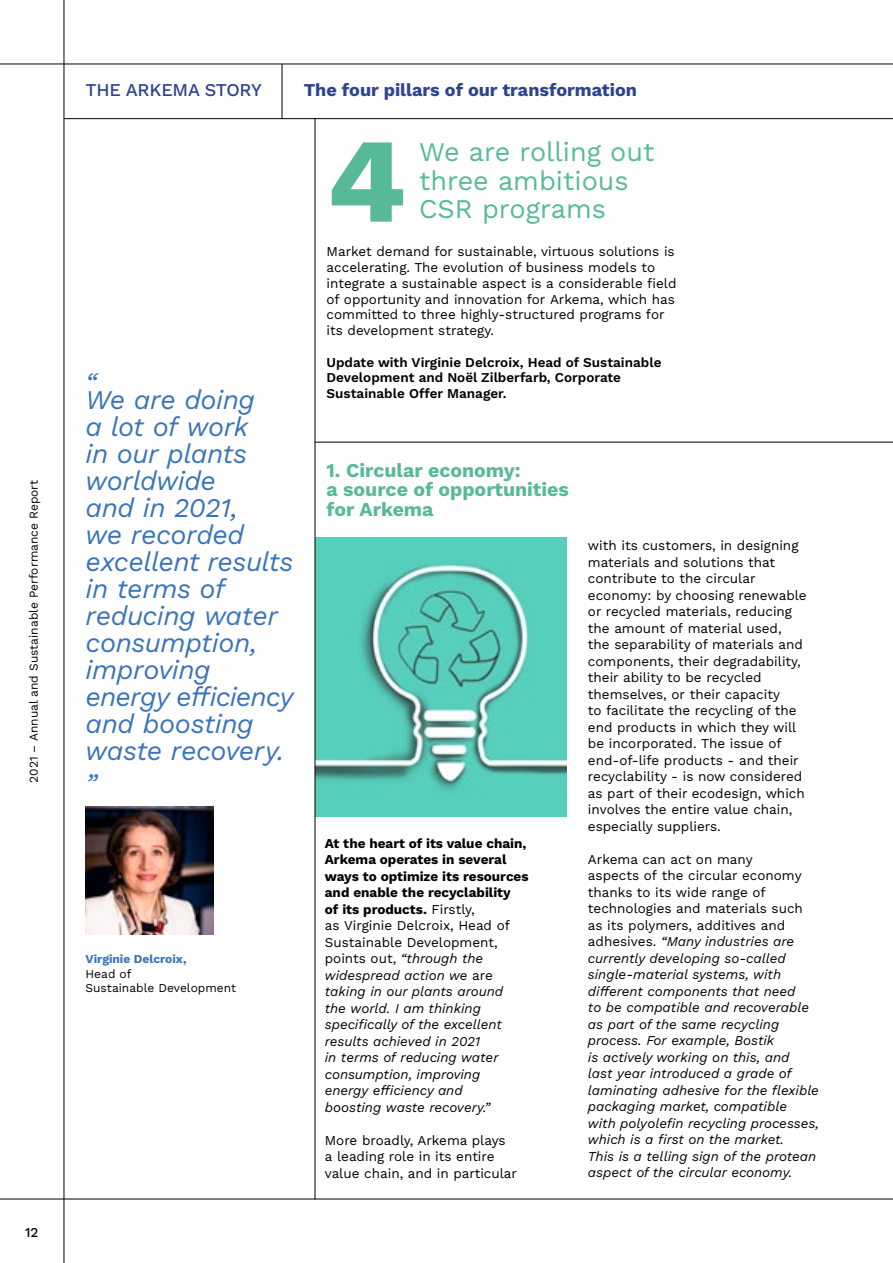
<style>
.page{position:relative;width:893px;height:1263px;background:#fff}
.page>*{position:absolute;margin:0;border:0;box-sizing:border-box;transform-origin:0 0}
.t1{font:800 120px "Work Sans";color:#58b998}
.t2{font:italic 27px/27px "Work Sans";letter-spacing:-.015em;color:#3974b9}
.t3{font:27px/28.5px "Work Sans";color:#58b998}
.t4{font:700 19.5px/19.5px "Work Sans";color:#58b998}
.t5{font:700 18px "Work Sans";color:#2d4390}
.t6{font:500 18px "Work Sans";letter-spacing:-.01em;color:#2d4390}
.t7{font:italic 13.5px/16.5px "Work Sans";color:#000}
.t8{font:13.5px/16.5px "Work Sans";color:#000}
.t9{font:600 13.5px/15.8px "Work Sans";color:#000}
.t10{font:500 13.5px "Work Sans";color:#000}
.t11{font:12px/14.2px "Work Sans";color:#000}
.t12{font:700 12px "Work Sans";color:#3974b9}
.s1{font-weight:700;font-style:normal}
.s2{font-style:normal}
</style>
<div class="page">
<img style="left:86px;top:807px;width:127px;height:127px">
<img style="left:316px;top:538px;width:251px;height:279px">
<hr style="left:64px;top:0;width:1px;height:1263px;background:#000">
<hr style="left:0;top:1198px;width:893px;height:1px;background:#000">
<hr style="left:0;top:64px;width:893px;height:1px;background:#000">
<hr style="left:315px;top:442px;width:578px;height:1px;background:#000">
<hr style="left:64px;top:118px;width:829px;height:1px;background:#000">
<hr style="left:282px;top:64px;width:1px;height:55px;background:#000">
<hr style="left:315px;top:118px;width:1px;height:1081px;background:#000">
<p class="t11" style="left:26px;top:783px;width:304px;rotate:-90deg">2021 – Annual and Sustainable Performance Report</p>
<p class="t10" style="left:25px;top:1222px;width:15px">12</p>
<h3 class="t6" style="left:85px;top:76px;width:178px">THE ARKEMA STORY</h3>
<h3 class="t5" style="left:304px;top:76px;width:335px">The four pillars of our transformation</h3>
<h2 class="t2" style="left:86px;top:367px;width:13px">“</h2>
<h2 class="t2" style="left:86px;top:385px;width:209px">We are doing<br>a lot of work<br>in our plants worldwide<br>and in 2021,<br>we recorded excellent results in terms of reducing water consumption, improving energy efficiency and boosting waste recovery.</h2>
<h2 class="t2" style="left:86px;top:769px;width:13px">”</h2>
<p class="t12" style="left:86px;top:950px;width:102px">Virginie Delcroix,</p>
<p class="t11" style="left:86px;top:966px;width:152px">Head of<br>Sustainable Development</p>
<h1 class="t1" style="left:327px;top:90px;width:81px">4</h1>
<h2 class="t3" style="left:419px;top:137px;width:237px">We are rolling out three ambitious<br>CSR programs</h2>
<p class="t8" style="left:327px;top:243px;width:351px;line-height:15.8px">Market demand for sustainable, virtuous solutions is accelerating. The evolution of business models to integrate a sustainable aspect is a considerable field of opportunity and innovation for Arkema, which has committed to three highly‑structured programs for its development strategy.</p>
<p class="t9" style="left:327px;top:354px;width:336px">Update with Virginie Delcroix, Head of Sustainable<br>Development and Noël Zilberfarb, Corporate<br>Sustainable Offer Manager.</p>
<h3 class="t4" style="left:327px;top:459px;width:244px">1. Circular economy:<br>a source of opportunities for Arkema</h3>
<p class="t7" style="left:325px;top:834px;width:205px"><span class="s1">At the heart of its value chain,<br>Arkema operates in several ways to optimize its resources and enable the recyclability<br>of its products.</span> <span class="s2">Firstly,<br>as Virginie Delcroix, Head of<br>Sustainable Development, points out,</span> “through the widespread action we <span class="s2">are </span>taking in our plants around<br>the world. I am thinking specifically of the excellent results achieved in 2021<br>in terms of reducing water consumption, improving<br>energy efficiency and<br>boosting waste recovery.”</p>
<p class="t8" style="left:325px;top:1131px;width:194px">More broadly, Arkema plays<br>a leading role in its entire value chain, and in particular</p>
<p class="t8" style="left:588px;top:537px;width:220px">with its customers, in designing materials and solutions that contribute to the circular economy: by choosing renewable or recycled materials, reducing the amount of material used, the separability of materials and components, their degradability, their ability to be recycled themselves, or their capacity<br>to facilitate the recycling of the end products in which they will be incorporated. The issue of end-of-life products - and their recyclability - is now considered as part of their ecodesign, which involves the entire value chain, especially suppliers.</p>
<p class="t7" style="left:588px;top:850px;width:233px"><span class="s2">Arkema can act on many<br>aspects of the circular economy thanks to its wide range of technologies and materials such as its polymers, additives and adhesives.</span> “Many industries are currently developing so-called single-material systems, with different components that need<br>to be compatible and recoverable as part of the same recycling process. For example, Bostik<br>is actively working on this, and<br>last year introduced a grade of laminating adhesive for the flexible packaging market, compatible<br>with polyolefin recycling processes, which is a first on the market.<br>This is a telling sign of the protean aspect of the circular economy.</p>
</div>
